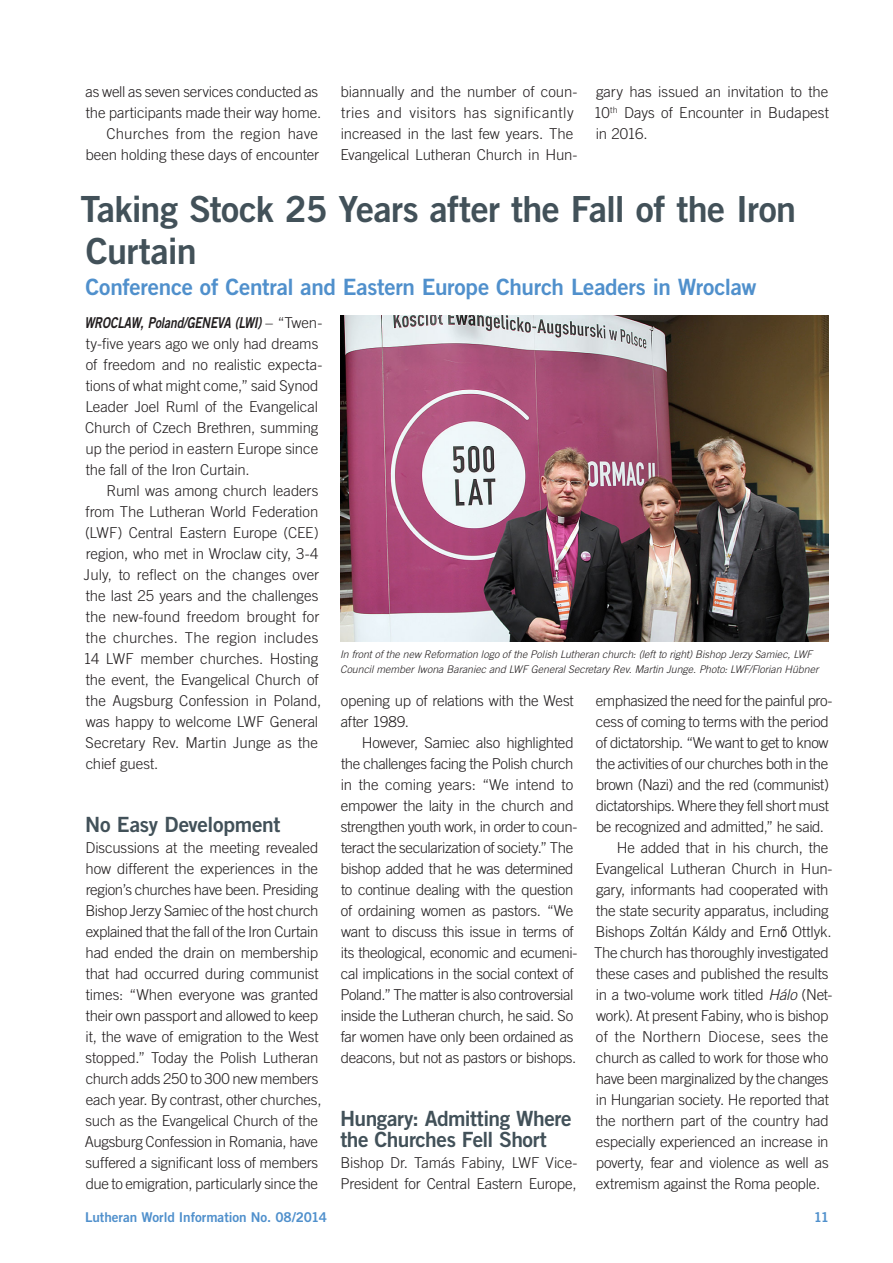
<style>
.page{position:relative;width:893px;height:1263px;background:#fff}
.page>*{position:absolute;margin:0;border:0;box-sizing:border-box;transform-origin:0 0}
.Heading_1{font:36px/42px "Trade Gothic LT Std Bd 2";letter-spacing:-.02em;color:#425159}
.Heading_2{font:22.5px "Trade Gothic LT Std Bd 2";letter-spacing:-.015em;color:#5090cc}
.Heading_3{font:21px/21px "Trade Gothic LT Std Bd 2";letter-spacing:-.02em;color:#425159}
.Normal_first{font:300 15px/21px "Trade Gothic LT Std";letter-spacing:-.015em;color:#231f20}
.Normal_first_byline{font:300 15px/21px "Trade Gothic LT Std";letter-spacing:-.01em;color:#231f20}
.Normal_first-2{font:300 15px/21px "Trade Gothic LT Std";letter-spacing:.005em;color:#231f20;text-align:right}
.t1{font:13.5px "Trade Gothic LT Std Bd 2";letter-spacing:-.005em;color:#5090cc}
.Captions{font:italic 300 10.5px/15px "Trade Gothic LT Std";color:#231f20}
.s1{font-family:"Trade Gothic LT Std Bd 2 Obl";font-weight:400}
.s2{font-family:"Arial Narrow";font-weight:400}
.s3{font-style:italic}
</style>
<div class="page">
<img style="left:340px;top:316px;width:488px;height:325px">
<p class="Normal_first" style="left:86px;top:81px;width:237px">as well as seven services conducted as the participants made their way home.</p>
<p class="Normal_first-2" style="left:85px;top:123px;width:235px">Churches from the region have been holding these days of encounter</p>
<p class="Normal_first" style="left:340px;top:81px;width:238px">biannually and the number of coun&shy;tries and visitors has significantly increased in the last few years. The Evangelical Lutheran Church in Hun-</p>
<p class="Normal_first" style="left:594px;top:81px;width:236px;text-align:justify">gary has issued an invitation to the 10<sup>th</sup> Days of Encounter in Budapest in 2016.</p>
<p class="Heading_1" style="left:80px;top:187px;width:717px">Taking Stock 25 Years after the Fall of the Iron<br>Curtain</p>
<p class="Heading_2" style="left:86px;top:273px;width:672px">Conference of Central and Eastern Europe Church Leaders in Wroclaw</p>
<p class="Normal_first_byline" style="left:84px;top:312px;width:239px"><span class="s1">WROCLAW, Poland/GENEVA (LWI)</span> – “Twen&shy;ty-five years ago we only had dreams of freedom and no realistic expecta&shy;tions of what might come,” said Synod Leader Joel Ruml of the Evangelical Church of Czech Brethren, summing up the period in eastern Europe since the fall of the Iron Curtain.</p>
<p class="Normal_first" style="left:84px;top:480px;width:239px;text-indent:23px">Ruml was among church leaders from The Lutheran World Federation (LWF) Central Eastern Europe (CEE) region, who met in Wroclaw city, 3-4<br>July, to reflect on the changes over the last 25 years and the challenges the new-found freedom brought for the churches. The region includes<br>14 LWF member churches. Hosting the event, the Evangelical Church of the Augsburg Confession in Poland, was happy to welcome LWF General<br>Secretary Rev. Martin Junge as the chief guest.</p>
<p class="Captions" style="left:340px;top:647px;width:480px">In front of the new Reformation logo of the Polish Lutheran church: (left to right) Bishop Jerzy Samiec, LWF<br>Council member Iwona Baraniec and LWF General Secretary Rev. Martin Junge. Photo: LWF/Florian Hübner</p>
<p class="Normal_first" style="left:341px;top:690px;width:234px">opening up of relations with the West after 1989.</p>
<p class="Normal_first" style="left:340px;top:732px;width:238px;text-indent:21px">However, Samiec also highlighted the challenges facing the Polish church in the coming years: “We intend to empower the laity in the church and strengthen youth work, in order to coun&shy;teract the secularization of society.” The bishop added that he was determined to continue dealing with the question of ordaining women as pastors. “We want to discuss this issue in terms of its theological, economic and ecumeni&shy;cal implications in the social context of Poland.” The matter is also controversial inside the Lutheran church, he said. So far women have only been ordained as deacons, but not as pastors or bishops.</p>
<p class="Normal_first" style="left:596px;top:690px;width:238px">emphasized the need for the painful pro&shy;cess of coming to terms with the period of dictatorship. “We want to get to know the activities of our churches both in the brown (Nazi) and the red (communist) dictatorships. Where they fell short must be recognized and admitted,” he said.</p>
<p class="Normal_first" style="left:594px;top:837px;width:240px;text-indent:23px">He added that in his church, the Evangelical Lutheran Church in Hun&shy;gary, informants had cooperated with the state security apparatus, including Bishops Zoltán Káldy and Ern<span class="s2">ő</span> Ottlyk.<br>The church has thoroughly investigated these cases and published the results in a two-volume work titled <span class="s3">Hálo</span> (Net&shy;work). At present Fabiny, who is bishop of the Northern Diocese, sees the church as called to work for those who have been marginalized by the changes in Hungarian society. He reported that the northern part of the country had especially experienced an increase in poverty, fear and violence as well as extremism against the Roma people.</p>
<p class="Heading_3" style="left:85px;top:814px;width:197px">No Easy Development</p>
<p class="Normal_first" style="left:85px;top:837px;width:238px">Discussions at the meeting revealed how different the experiences in the region’s churches have been. Presiding Bishop Jerzy Samiec of the host church explained that the fall of the Iron Curtain had ended the drain on membership that had occurred during communist times: “When everyone was granted their own passport and allowed to keep it, the wave of emigration to the West stopped.” Today the Polish Lutheran church adds 250 to 300 new members each year. By contrast, other churches, such as the Evangelical Church of the Augsburg Confession in Romania, have suffered a significant loss of members due to emigration, particularly since the</p>
<p class="Heading_3" style="left:340px;top:1108px;width:233px">Hungary: Admitting Where the Churches Fell Short</p>
<p class="Normal_first" style="left:340px;top:1152px;width:238px">Bishop Dr. Tamás Fabiny, LWF Vice-<br>President for Central Eastern Europe,</p>
<p class="t1" style="left:85px;top:1208px;width:244px">Lutheran World Information No. 08/2014</p>
<p class="t1" style="left:814px;top:1208px;width:17px">11</p>
</div>
